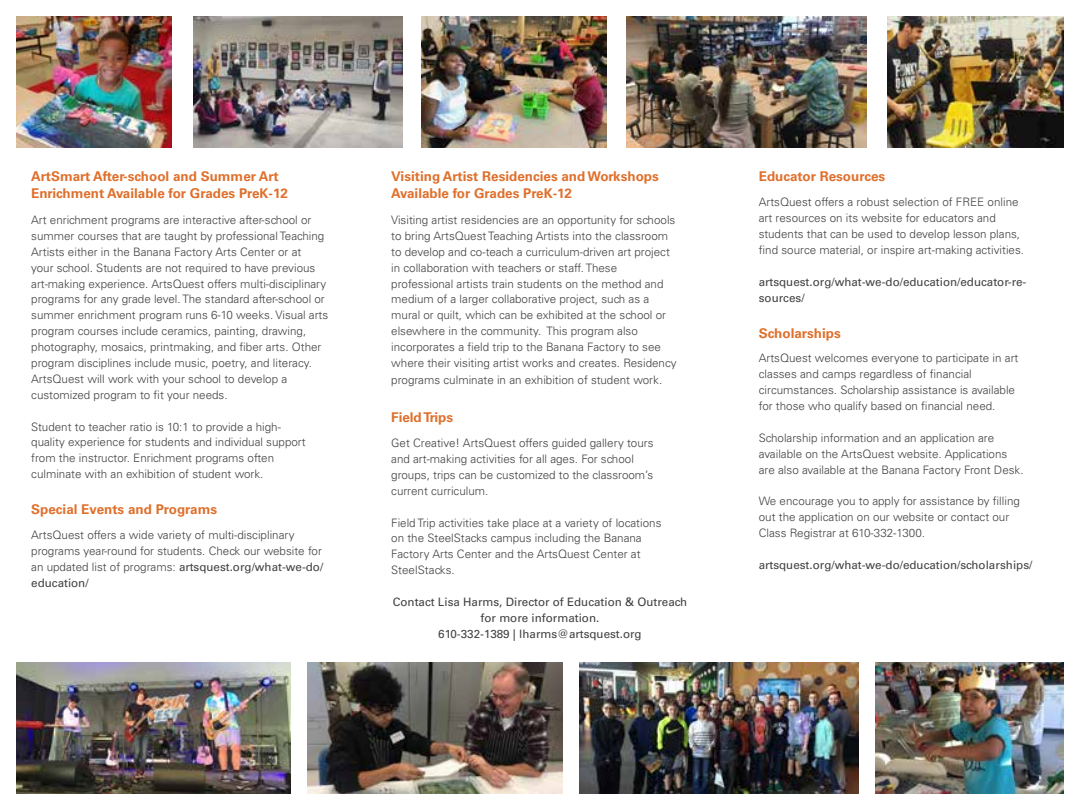
<style>
.page{position:relative;width:1080px;height:810px;background:#fff}
.page>*{position:absolute;margin:0;border:0;box-sizing:border-box;transform-origin:0 0}
.t1{font:700 13.5px/17.1px "Univers";color:#df702c}
.t2{font:300 11.62px/15.9px "Univers";color:#414042}
.t3{font:11.62px/15.9px "Univers";color:#414042}
.s1{font-weight:400}
</style>
<div class="page">
<img style="left:194px;top:17px;width:209px;height:130px">
<img style="left:422px;top:17px;width:184px;height:130px">
<img style="left:579px;top:663px;width:279px;height:130px">
<img style="left:308px;top:663px;width:254px;height:130px">
<img style="left:887px;top:16px;width:176px;height:131px">
<img style="left:17px;top:663px;width:274px;height:130px">
<img style="left:627px;top:17px;width:240px;height:130px">
<img style="left:875px;top:663px;width:188px;height:130px">
<img style="left:17px;top:17px;width:155px;height:130px">
<p class="t1" style="left:31px;top:168px;width:258px">ArtSmart After-school and Summer Art<br>Enrichment Available for Grades PreK-12</p>
<p class="t2" style="left:31px;top:212px;width:299px">Art enrichment programs are interactive after-school or summer courses that are taught by professional Teaching Artists either in the Banana Factory Arts Center or at<br>your school. Students are not required to have previous art-making experience. ArtsQuest offers multi-disciplinary programs for any grade level. The standard after-school or summer enrichment program runs 6-10 weeks. Visual arts program courses include ceramics, painting, drawing, photography, mosaics, printmaking, and fiber arts. Other program disciplines include music, poetry, and literacy.<br>ArtsQuest will work with your school to develop a customized program to fit your needs.</p>
<p class="t2" style="left:31px;top:418px;width:276px">Student to teacher ratio is 10:1 to provide a high&shy;quality experience for students and individual support from the instructor. Enrichment programs often culminate with an exhibition of student work.</p>
<p class="t1" style="left:31px;top:501px;width:187px">Special Events and Programs</p>
<p class="t2" style="left:31px;top:527px;width:294px">ArtsQuest offers a wide variety of multi-disciplinary programs year-round for students. Check our website for an updated list of programs: <span class="s1">artsquest.org/what-we-do/ education/</span></p>
<p class="t1" style="left:391px;top:168px;width:269px">Visiting Artist Residencies and Workshops<br>Available for Grades PreK-12</p>
<p class="t2" style="left:391px;top:212px;width:287px">Visiting artist residencies are an opportunity for schools to bring ArtsQuest Teaching Artists into the classroom to develop and co-teach a curriculum-driven art project in collaboration with teachers or staff. These professional artists train students on the method and medium of a larger collaborative project, such as a mural or quilt, which can be exhibited at the school or elsewhere in the community. This program also incorporates a field trip to the Banana Factory to see where their visiting artist works and creates. Residency</p>
<p class="t2" style="left:391px;top:372px;width:273px">programs culminate in an exhibition of student work.</p>
<p class="t1" style="left:391px;top:408px;width:63px">Field Trips</p>
<p class="t2" style="left:391px;top:435px;width:264px">Get Creative! ArtsQuest offers guided gallery tours and art-making activities for all ages. For school groups, trips can be customized to the classroom’s current curriculum.</p>
<p class="t2" style="left:391px;top:515px;width:272px">Field Trip activities take place at a variety of locations on the SteelStacks campus including the Banana Factory Arts Center and the ArtsQuest Center at SteelStacks.</p>
<p class="t3" style="left:393px;top:594px;width:296px;text-align:center">Contact Lisa Harms, Director of Education &amp; Outreach for more information.<br>610-332-1389 | lharms@artsquest.org</p>
<p class="t1" style="left:759px;top:168px;width:128px">Educator Resources</p>
<p class="t2" style="left:759px;top:194px;width:267px">ArtsQuest offers a robust selection of FREE online art resources on its website for educators and students that can be used to develop lesson plans, find source material, or inspire art-making activities.</p>
<p class="t3" style="left:759px;top:274px;width:269px">artsquest.org/what-we-do/education/educator-re&shy;sources/</p>
<p class="t1" style="left:759px;top:325px;width:83px">Scholarships</p>
<p class="t2" style="left:759px;top:350px;width:261px">ArtsQuest welcomes everyone to participate in art classes and camps regardless of financial circumstances. Scholarship assistance is available for those who qualify based on financial need.</p>
<p class="t2" style="left:759px;top:430px;width:266px">Scholarship information and an application are available on the ArtsQuest website. Applications are also available at the Banana Factory Front Desk.</p>
<p class="t2" style="left:759px;top:493px;width:263px">We encourage you to apply for assistance by filling out the application on our website or contact our<br>Class Registrar at 610-332-1300.</p>
<p class="t3" style="left:759px;top:557px;width:275px">artsquest.org/what-we-do/education/scholarships/</p>
</div>
